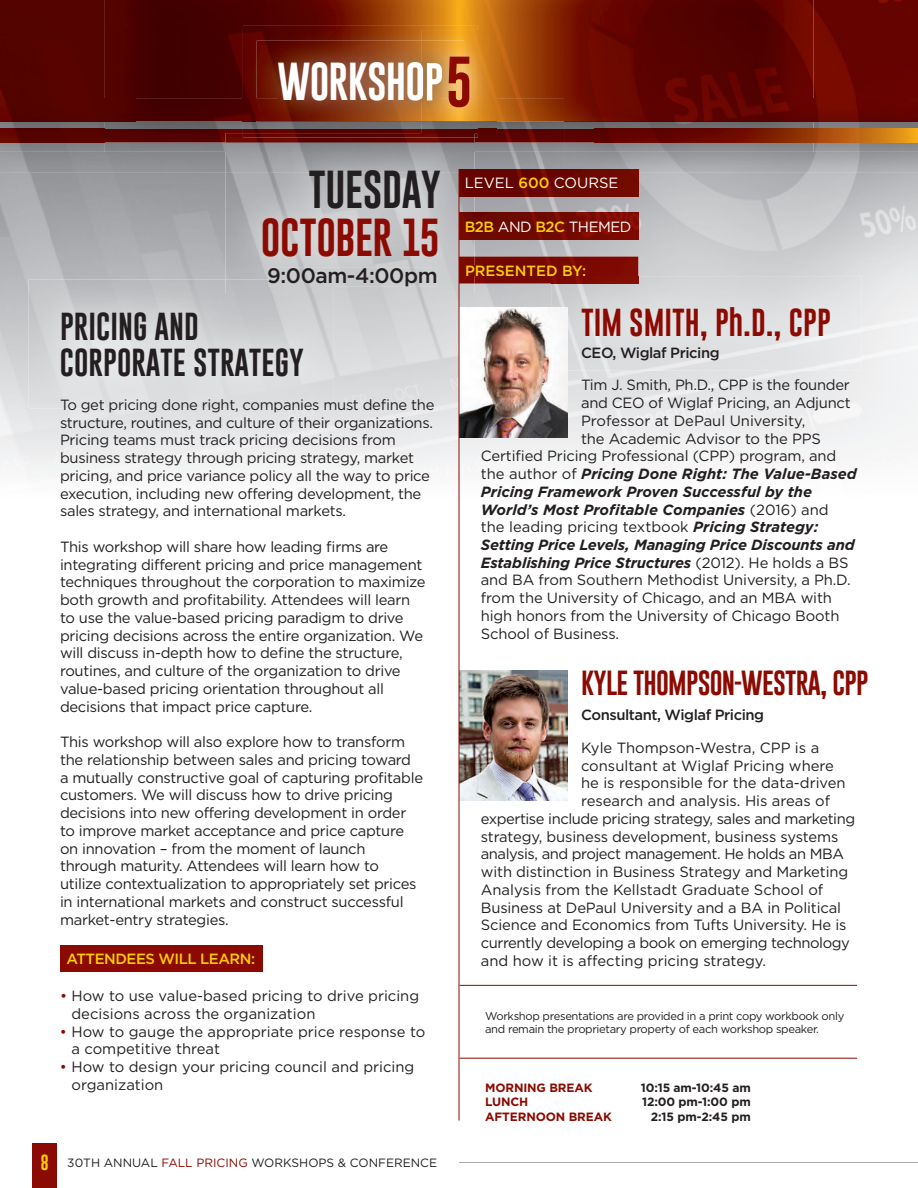
<style>
.page{position:relative;width:918px;height:1188px;background:#fff}
.page>*{position:absolute;margin:0;border:0;box-sizing:border-box;transform-origin:0 0}
.t1{font:52.05px "Gobold Uplow";color:#8b0a02}
.t2{font:39px "Gobold Uplow";letter-spacing:-.01em;color:#8b0a02}
.t3{font:39px "Gobold Uplow";letter-spacing:-.02em;color:#fff}
.t4{font:39px "Gobold Uplow";letter-spacing:-.01em;color:#231f20}
.t5{font:28.5px/36px "Gobold Uplow";color:#231f20}
.t6{font:28.5px "Gobold Uplow";color:#8b0a02}
.t7{font:25.5px "Gobold Uplow";letter-spacing:-.03em;color:#8b0a02}
.t8{font:500 21px "Gotham HTF";letter-spacing:-.02em;color:#231f20}
.t9{font:14.85px/17.7px "Gotham HTF";letter-spacing:-.02em;color:#231f20}
.t10{font:14.85px/17.7px "Gotham HTF";color:#231f20}
.t11{font:italic 700 14.85px "Gotham HTF";letter-spacing:-.01em;color:#231f20}
.t12{font:500 14.85px "Gotham HTF";letter-spacing:-.03em;color:#231f20}
.t13{font:500 14.85px "Gotham HTF";letter-spacing:-.03em;color:#fece08}
.t14{font:14.85px "Gotham HTF";letter-spacing:-.03em;color:#fff}
.t15{font:14.85px "Gotham HTF";letter-spacing:-.01em;color:#fff}
.t16{font:500 14.85px "Gotham HTF";color:#fece08}
.t17{font:12px "Gotham HTF";color:#231f20}
.t18{font:700 12px "Gotham HTF";letter-spacing:-.01em;color:#231f20}
.t19{font:700 12px "Gotham HTF";letter-spacing:-.01em;color:#8b0a02}
.t20{font:11.25px/13.5px "Gotham HTF";letter-spacing:-.03em;color:#231f20}
.s1{color:#8b0a02}
.s2{font-family:"Gobold Uplow";font-size:16.05px;color:#fece08}
.s3{font-weight:500;color:#fece08}
.s4{font-family:"Gobold Lowplus"}
.s5{font-weight:400;font-style:normal}
.s6{font-weight:700;font-style:italic}
</style>
<div class="page">
<img style="left:0;top:173px;width:50px;height:1015px">
<img style="left:50px;top:173px;width:176px;height:107px">
<img style="left:475px;top:173px;width:443px;height:85px">
<img style="left:306px;top:284px;width:255px;height:837px">
<img style="left:50px;top:409px;width:256px;height:563px">
<div style="left:33px;top:1143px;width:24px;height:45px;background:#8b0a02"></div>
<img style="left:0;top:0;width:918px;height:99px">
<img style="left:0;top:152px;width:918px;height:21px">
<img style="left:0;top:99px;width:105px;height:53px">
<img style="left:0;top:129px;width:105px;height:14px">
<img style="left:105px;top:0;width:708px;height:99px">
<img style="left:105px;top:121px;width:708px;height:31px">
<img style="left:105px;top:99px;width:30px;height:22px">
<img style="left:135px;top:0;width:648px;height:121px">
<img style="left:243px;top:121px;width:235px;height:17px">
<img style="left:243px;top:26px;width:235px;height:73px">
<img style="left:243px;top:99px;width:14px;height:22px">
<img style="left:257px;top:41px;width:207px;height:82px">
<img style="left:278px;top:63px;width:144px;height:38px">
<img style="left:226px;top:133px;width:249px;height:160px">
<img style="left:243px;top:133px;width:232px;height:5px">
<div style="left:268px;top:268px;width:168px;height:18px;background:#cbccce"></div>
<img style="left:460px;top:169px;width:178px;height:27px">
<img style="left:460px;top:213px;width:178px;height:27px">
<img style="left:460px;top:257px;width:178px;height:27px">
<img style="left:475px;top:265px;width:110px;height:11px">
<svg style="left:466px;top:265px;width:9px;height:11px"></svg>
<hr style="left:459px;top:1162px;width:459px;height:1px;background:#a8a9ad">
<img style="left:478px;top:30px;width:19px;height:104px">
<img style="left:422px;top:129px;width:56px;height:5px">
<img style="left:422px;top:30px;width:56px;height:69px">
<img style="left:464px;top:99px;width:14px;height:22px">
<img style="left:422px;top:99px;width:20px;height:2px">
<img style="left:422px;top:133px;width:53px;height:1px">
<img style="left:813px;top:99px;width:105px;height:53px">
<img style="left:565px;top:99px;width:248px;height:22px">
<img style="left:594px;top:129px;width:219px;height:14px">
<img style="left:552px;top:276px;width:309px;height:95px">
<img style="left:552px;top:276px;width:86px;height:8px">
<img style="left:550px;top:638px;width:18px;height:33px">
<img style="left:29px;top:280px;width:304px;height:129px">
<img style="left:226px;top:280px;width:107px;height:13px">
<img style="left:268px;top:280px;width:65px;height:6px">
<img style="left:460px;top:308px;width:108px;height:130px">
<img style="left:460px;top:671px;width:108px;height:130px">
<hr style="left:460px;top:985px;width:397px;height:1px;background:#8b0a02">
<hr style="left:460px;top:1058px;width:397px;height:1px;background:#8b0a02">
<img style="left:486px;top:1012px;width:75px;height:10px">
<img style="left:486px;top:1025px;width:75px;height:10px">
<div style="left:61px;top:945px;width:202px;height:27px;background:#8b0a02"></div>
<hr style="left:459px;top:169px;width:1px;height:952px;background:#8b0a02">
<h1 class="t1" style="left:445px;top:40px;width:29px">5</h1>
<h2 class="t3" style="left:278px;top:51px;width:167px">WORKSHOP</h2>
<h2 class="t4" style="left:309px;top:158px;width:134px">TUESDAY</h2>
<h2 class="t2" style="left:261px;top:206px;width:180px">OCTOBER 15</h2>
<h3 class="t8" style="left:267px;top:263px;width:172px">9:00am-4:00pm</h3>
<h3 class="t5" style="left:60px;top:308px;width:245px">PRICING AND<br>CORPORATE STRATEGY</h3>
<p class="t9" style="left:60px;top:397px;width:376px">To get pricing done right, companies must define the structure, routines, and culture of their organizations.<br>Pricing teams must track pricing decisions from business strategy through pricing strategy, market pricing, and price variance policy all the way to price execution, including new offering development, the sales strategy, and international markets.</p>
<p class="t9" style="left:60px;top:539px;width:367px">This workshop will share how leading firms are integrating different pricing and price management techniques throughout the corporation to maximize both growth and profitability. Attendees will learn to use the value-based pricing paradigm to drive pricing decisions across the entire organization. We will discuss in-depth how to define the structure, routines, and culture of the organization to drive value-based pricing orientation throughout all decisions that impact price capture.</p>
<p class="t9" style="left:60px;top:734px;width:365px">This workshop will also explore how to transform the relationship between sales and pricing toward a mutually constructive goal of capturing profitable customers. We will discuss how to drive pricing decisions into new offering development in order to improve market acceptance and price capture on innovation – from the moment of launch through maturity. Attendees will learn how to utilize contextualization to appropriately set prices in international markets and construct successful market-entry strategies.</p>
<p class="t13" style="left:67px;top:950px;width:190px">ATTENDEES WILL LEARN:</p>
<p class="t10" style="left:72px;top:988px;width:349px;text-indent:-12px"><span class="s1">•</span> How to use value-based pricing to drive pricing decisions across the organization</p>
<p class="t10" style="left:72px;top:1024px;width:355px;text-indent:-12px"><span class="s1">•</span> How to gauge the appropriate price response to a competitive threat</p>
<p class="t10" style="left:72px;top:1059px;width:344px;text-indent:-12px"><span class="s1">•</span> How to design your pricing council and pricing organization</p>
<p class="t17" style="left:41px;top:1158px;width:398px"><span class="s2">8</span> 30TH ANNUAL <span class="s1">FALL PRICING</span> WORKSHOPS &amp; CONFERENCE</p>
<p class="t15" style="left:465px;top:177px;width:155px">LEVEL <span class="s3">600</span> COURSE</p>
<p class="t14" style="left:465px;top:222px;width:168px"><span class="s3">B2B</span> AND <span class="s3">B2C</span> THEMED</p>
<p class="t16" style="left:465px;top:262px;width:123px">PRESENTED BY:</p>
<h3 class="t6" style="left:581px;top:300px;width:251px">TIM SMITH, P<span class="s4">h</span>.D., CPP</h3>
<p class="t12" style="left:581px;top:344px;width:140px">CEO, Wiglaf Pricing</p>
<p class="t9" style="left:581px;top:377px;width:270px">Tim J. Smith, Ph.D., CPP is the founder</p>
<p class="t9" style="left:581px;top:395px;width:271px">and CEO of Wiglaf Pricing, an Adjunct</p>
<p class="t10" style="left:581px;top:413px;width:226px">Professor at DePaul University,</p>
<p class="t9" style="left:581px;top:431px;width:241px">the Academic Advisor to the PPS</p>
<p class="t9" style="left:481px;top:448px;width:357px">Certified Pricing Professional (CPP) program, and</p>
<p class="t11" style="left:481px;top:468px;width:378px"><span class="s5">the author of</span> Pricing Done Right: The Value-Based</p>
<p class="t11" style="left:481px;top:486px;width:333px">Pricing Framework Proven Successful by the</p>
<p class="t11" style="left:481px;top:504px;width:349px">World’s Most Profitable Companies <span class="s5">(2016) and</span></p>
<p class="t10" style="left:481px;top:519px;width:339px">the leading pricing textbook <span class="s6">Pricing Strategy:</span></p>
<p class="t11" style="left:481px;top:539px;width:375px">Setting Price Levels, Managing Price Discounts and</p>
<p class="t11" style="left:481px;top:557px;width:369px">Establishing Price Structures <span class="s5">(2012). He holds a BS</span></p>
<p class="t9" style="left:481px;top:573px;width:371px">and BA from Southern Methodist University, a Ph.D.</p>
<p class="t9" style="left:481px;top:590px;width:353px">from the University of Chicago, and an MBA with</p>
<p class="t9" style="left:481px;top:608px;width:360px">high honors from the University of Chicago Booth</p>
<p class="t9" style="left:481px;top:626px;width:140px">School of Business.</p>
<h3 class="t7" style="left:581px;top:663px;width:289px">KYLE THOMPSON-WESTRA, CPP</h3>
<p class="t12" style="left:581px;top:707px;width:185px">Consultant, Wiglaf Pricing</p>
<p class="t10" style="left:581px;top:740px;width:240px">Kyle Thompson-Westra, CPP is a</p>
<p class="t10" style="left:581px;top:758px;width:254px">consultant at Wiglaf Pricing where</p>
<p class="t10" style="left:581px;top:776px;width:266px">he is responsible for the data-driven</p>
<p class="t10" style="left:581px;top:793px;width:251px">research and analysis. His areas of</p>
<p class="t9" style="left:481px;top:811px;width:376px">expertise include pricing strategy, sales and marketing</p>
<p class="t9" style="left:481px;top:829px;width:359px">strategy, business development, business systems</p>
<p class="t9" style="left:481px;top:847px;width:365px">analysis, and project management. He holds an MBA</p>
<p class="t9" style="left:481px;top:864px;width:369px">with distinction in Business Strategy and Marketing</p>
<p class="t10" style="left:481px;top:882px;width:344px">Analysis from the Kellstadt Graduate School of</p>
<p class="t9" style="left:481px;top:900px;width:362px">Business at DePaul University and a BA in Political</p>
<p class="t9" style="left:481px;top:918px;width:367px">Science and Economics from Tufts University. He is</p>
<p class="t9" style="left:481px;top:935px;width:371px">currently developing a book on emerging technology</p>
<p class="t10" style="left:481px;top:953px;width:287px">and how it is affecting pricing strategy.</p>
<p class="t20" style="left:485px;top:1010px;width:361px">Workshop presentations are provided in a print copy workbook only and remain the proprietary property of each workshop speaker.</p>
<p class="t19" style="left:485px;top:1084px;width:109px">MORNING BREAK</p>
<p class="t18" style="left:641px;top:1084px;width:112px">10:15 am-10:45 am</p>
<p class="t19" style="left:485px;top:1098px;width:45px">LUNCH</p>
<p class="t18" style="left:642px;top:1098px;width:110px">12:00 pm-1:00 pm</p>
<p class="t19" style="left:485px;top:1112px;width:128px">AFTERNOON BREAK</p>
<p class="t18" style="left:651px;top:1112px;width:101px">2:15 pm-2:45 pm</p>
</div>
